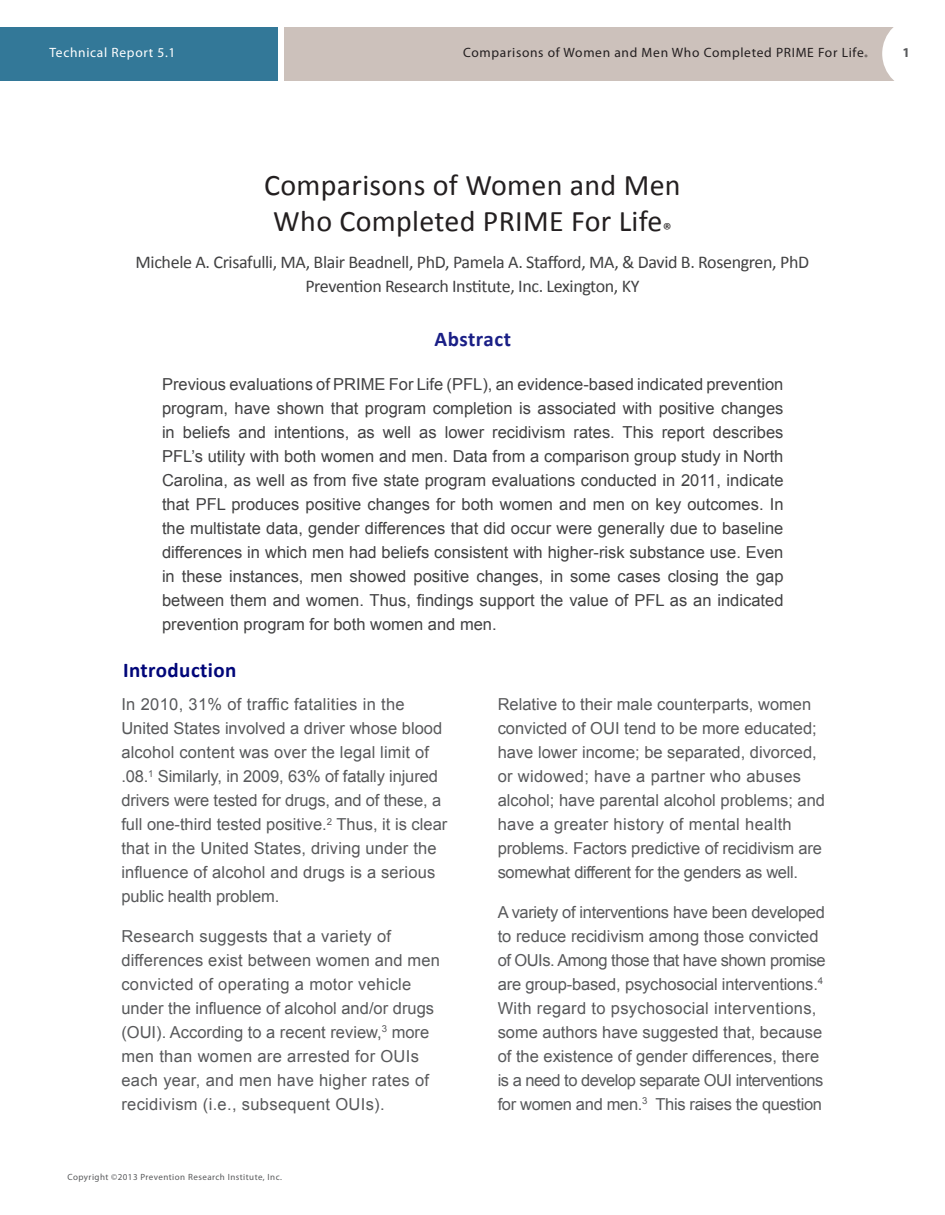
<style>
.page{position:relative;width:945px;height:1215px;background:#fff}
.page>*{position:absolute;margin:0;border:0;box-sizing:border-box;transform-origin:0 0}
.Paragraph_Style_1{font:30px/36px "Calibri";letter-spacing:.01em;color:#231f20;text-align:center}
.Main_Heads{font:700 21px "Calibri";letter-spacing:.02em;color:#000679}
.Head_Ctr{font:700 21px "Calibri";letter-spacing:.025em;color:#1a1f86}
.Paragraph_Style_1-2{font:18px "Calibri";letter-spacing:-.02em;color:#414142}
.Center_Copy{font:16.5px/24px "Arial";color:#414142;text-align:justify}
.Body2{font:16.5px/24px "Arial";color:#58595b}
.Body2-2{font:16.5px/24px "Arial";letter-spacing:.02em;color:#58595b}
.Body2-3{font:16.5px/24px "Arial";letter-spacing:-.02em;color:#58595b}
.Body2-4{font:16.5px "Arial";letter-spacing:-.03em;color:#58595b}
.t1{font:13.5px "Myriad Pro";letter-spacing:.05em;color:#231f20}
.t2{font:13.5px "Myriad Pro";letter-spacing:.05em;color:#fff}
.Folio_Rt{font:700 13.5px "Myriad Pro";color:#58595b}
.t3{font:9px "Myriad Pro";letter-spacing:.05em;color:#58595b}
</style>
<div class="page">
<div style="left:284px;top:27px;width:641px;height:54px;background:#ccc1bb"></div>
<div style="left:0;top:27px;width:278px;height:54px;background:#337898"></div>
<svg style="left:882px;top:27px;width:43px;height:54px"></svg>
<p class="t2" style="left:50px;top:44px;width:128px">Technical Report 5.1</p>
<p class="t1" style="left:463px;top:44px;width:406px">Comparisons of Women and Men Who Completed PRIME For Life<sub>®</sub></p>
<p class="Folio_Rt" style="left:903px;top:44px;width:9px">1</p>
<p class="Paragraph_Style_1" style="left:264px;top:167px;width:418px">Comparisons of Women and Men<br>Who Completed PRIME For Life<sub>®</sub></p>
<p class="Paragraph_Style_1-2" style="left:136px;top:250px;width:675px">Michele A. Crisafulli, MA, Blair Beadnell, PhD, Pamela A. Stafford, MA, &amp; David B. Rosengren, PhD</p>
<p class="Paragraph_Style_1-2" style="left:305px;top:274px;width:336px">Prevention Research Institute, Inc. Lexington, KY</p>
<p class="Head_Ctr" style="left:435px;top:326px;width:78px">Abstract</p>
<p class="Center_Copy" style="left:162px;top:373px;width:623px">Previous evaluations of PRIME For Life (PFL), an evidence-based indicated prevention program, have shown that program completion is associated with positive changes in beliefs and intentions, as well as lower recidivism rates. This report describes PFL’s utility with both women and men. Data from a comparison group study in North Carolina, as well as from five state program evaluations conducted in 2011, indicate that PFL produces positive changes for both women and men on key outcomes. In the multistate data, gender differences that did occur were generally due to baseline differences in which men had beliefs consistent with higher-risk substance use. Even in these instances, men showed positive changes, in some cases closing the gap between them and women. Thus, findings support the value of PFL as an indicated prevention program for both women and men.</p>
<p class="Main_Heads" style="left:123px;top:657px;width:115px">Introduction</p>
<p class="Body2" style="left:121px;top:693px;width:328px">In 2010, 31% of traffic fatalities in the United States involved a driver whose blood alcohol content was over the legal limit of .08.<sup>1</sup> Similarly, in 2009, 63% of fatally injured drivers were tested for drugs, and of these, a full one-third tested positive.<sup>2</sup> Thus, it is clear that in the United States, driving under the influence of alcohol and drugs is a serious public health problem.</p>
<p class="Body2-2" style="left:121px;top:924px;width:320px">Research suggests that a variety of differences exist between women and men convicted of operating a motor vehicle under the influence of alcohol and/or drugs (OUI). According to a recent review,<sup>3</sup> more men than women are arrested for OUIs each year, and men have higher rates of recidivism (i.e., subsequent OUIs).</p>
<p class="t3" style="left:68px;top:1172px;width:216px">Copyright ©2013 Prevention Research Institute, Inc.</p>
<p class="Body2" style="left:498px;top:693px;width:329px">Relative to their male counterparts, women convicted of OUI tend to be more educated; have lower income; be separated, divorced, or widowed; have a partner who abuses alcohol; have parental alcohol problems; and</p>
<p class="Body2" style="left:498px;top:813px;width:326px">have a greater history of mental health problems. Factors predictive of recidivism are</p>
<p class="Body2-3" style="left:498px;top:861px;width:302px">somewhat different for the genders as well.</p>
<p class="Body2-3" style="left:498px;top:900px;width:329px">A variety of interventions have been developed to reduce recidivism among those convicted</p>
<p class="Body2-4" style="left:498px;top:949px;width:330px">of OUIs. Among those that have shown promise</p>
<p class="Body2" style="left:498px;top:972px;width:327px">are group-based, psychosocial interventions.<sup>4<br></sup>With regard to psychosocial interventions, some authors have suggested that, because of the existence of gender differences, there</p>
<p class="Body2-4" style="left:498px;top:1069px;width:327px">is a need to develop separate OUI interventions</p>
<p class="Body2-3" style="left:498px;top:1092px;width:326px">for women and men.<sup>3</sup> This raises the question</p>
</div>
